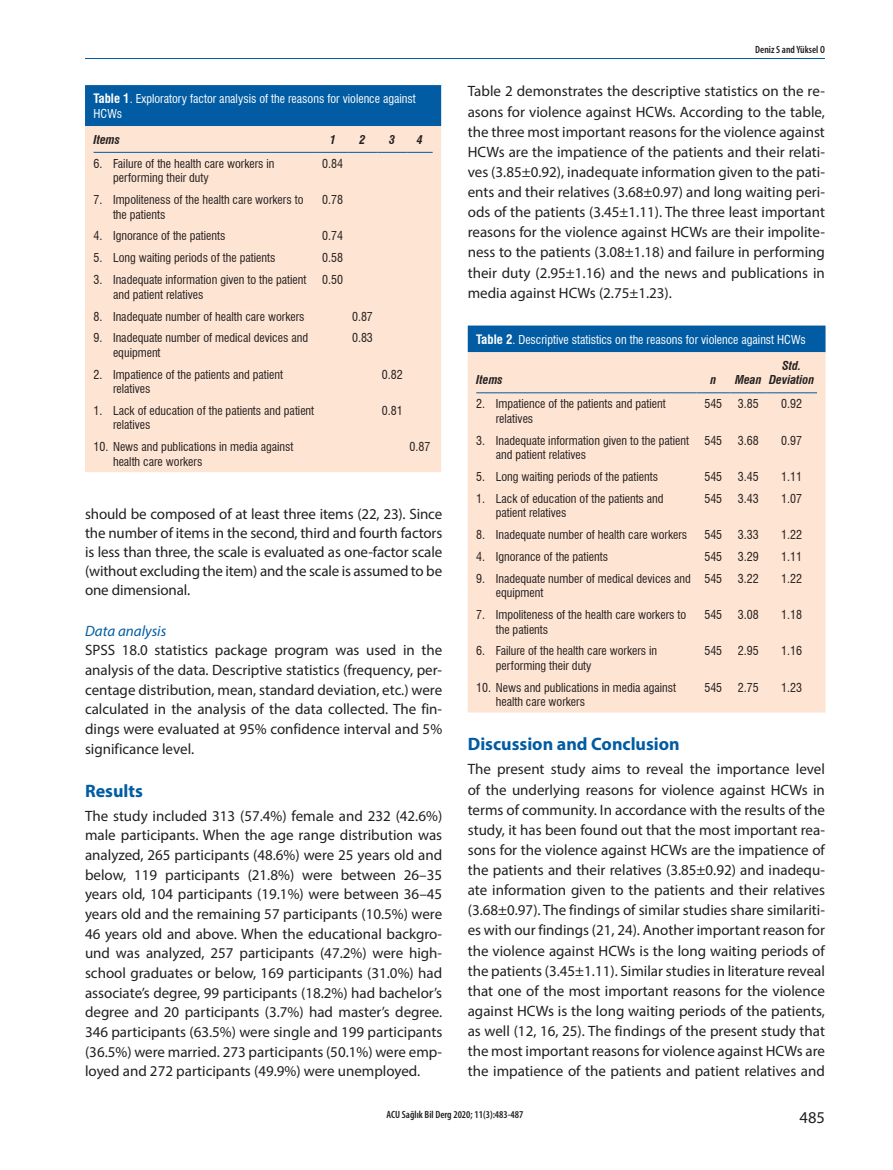
<style>
.page{position:relative;width:893px;height:1170px;background:#fff}
.page>*{position:absolute;margin:0;border:0;box-sizing:border-box;transform-origin:0 0}
.t1{font:700 18px "Myriad Pro";color:#015ca3}
.t2{font:16.5px "Myriad Pro";color:#231f20}
.t3{font:15px/20.1px "Myriad Pro";color:#231f20;text-align:justify}
.t4{font:italic 15px "Myriad Pro";color:#015ca3}
.t5{font:condensed 12px/14.4px "Swiss 721 BT";color:#231f20}
.t6{font:condensed 12px/14.4px "Swiss 721 BT";color:#fff}
.t7{font:italic 700 condensed 12px/14.4px "Swiss 721 BT";color:#231f20;text-align:center}
.t8{font:600 condensed 10.5px "Myriad Pro";color:#231f20}
.s1{font-weight:700;font-size:12.75px}
</style>
<div class="page">
<hr style="left:85px;top:58px;width:740px;height:1px;background:#015ca3">
<div style="left:468px;top:325px;width:357px;height:27px;background:#015ca3"></div>
<div style="left:468px;top:352px;width:357px;height:360px;background:#fee4d2"></div>
<hr style="left:476px;top:392px;width:220px;height:1px;background:#015ca3">
<hr style="left:696px;top:392px;width:34px;height:1px;background:#015ca3">
<hr style="left:730px;top:392px;width:36px;height:1px;background:#015ca3">
<hr style="left:766px;top:392px;width:51px;height:1px;background:#015ca3">
<div style="left:85px;top:85px;width:356px;height:41px;background:#015ca3"></div>
<div style="left:85px;top:126px;width:356px;height:346px;background:#fee4d2"></div>
<hr style="left:94px;top:152px;width:224px;height:1px;background:#015ca3">
<hr style="left:318px;top:152px;width:30px;height:1px;background:#015ca3">
<svg style="left:348px;top:152px;width:29px;height:1px"></svg>
<hr style="left:377px;top:152px;width:30px;height:1px;background:#015ca3">
<svg style="left:407px;top:152px;width:26px;height:1px"></svg>
<p class="t6" style="left:94px;top:92px;width:324px"><span class="s1">Table 1</span>. Exploratory factor analysis of the reasons for violence against<br>HCWs</p>
<p class="t7" style="left:94px;top:132px;width:28px">Items</p>
<p class="t7" style="left:330px;top:132px;width:7px">1</p>
<p class="t7" style="left:359px;top:132px;width:7px">2</p>
<p class="t7" style="left:389px;top:132px;width:7px">3</p>
<p class="t7" style="left:417px;top:132px;width:7px">4</p>
<p class="t5" style="left:113px;top:156px;width:163px;text-indent:-20px">6. Failure of the health care workers in performing their duty</p>
<p class="t5" style="left:322px;top:156px;width:22px">0.84</p>
<p class="t5" style="left:113px;top:192px;width:192px;text-indent:-20px">7. Impoliteness of the health care workers to the patients</p>
<p class="t5" style="left:322px;top:192px;width:22px">0.78</p>
<p class="t5" style="left:94px;top:229px;width:133px">4. Ignorance of the patients</p>
<p class="t5" style="left:322px;top:229px;width:22px">0.74</p>
<p class="t5" style="left:94px;top:251px;width:183px">5. Long waiting periods of the patients</p>
<p class="t5" style="left:322px;top:251px;width:22px">0.58</p>
<p class="t5" style="left:113px;top:272px;width:195px;text-indent:-20px">3. Inadequate information given to the patient and patient relatives</p>
<p class="t5" style="left:322px;top:272px;width:22px">0.50</p>
<p class="t5" style="left:94px;top:309px;width:212px">8. Inadequate number of health care workers</p>
<p class="t5" style="left:352px;top:309px;width:22px">0.87</p>
<p class="t5" style="left:113px;top:331px;width:197px;text-indent:-20px">9. Inadequate number of medical devices and equipment</p>
<p class="t5" style="left:352px;top:331px;width:22px">0.83</p>
<p class="t5" style="left:113px;top:367px;width:172px;text-indent:-20px">2. Impatience of the patients and patient relatives</p>
<p class="t5" style="left:382px;top:367px;width:22px">0.82</p>
<p class="t5" style="left:113px;top:403px;width:203px;text-indent:-20px">1. Lack of education of the patients and patient relatives</p>
<p class="t5" style="left:382px;top:403px;width:22px">0.81</p>
<p class="t5" style="left:113px;top:439px;width:182px;text-indent:-20px">10. News and publications in media against health care workers</p>
<p class="t5" style="left:409px;top:439px;width:22px">0.87</p>
<p class="t3" style="left:85px;top:504px;width:359px;line-height:18.9px">should be composed of at least three items (22, 23). Since the number of items in the second, third and fourth factors is less than three, the scale is evaluated as one-factor scale (without excluding the item) and the scale is assumed to be one dimensional.</p>
<p class="t4" style="left:85px;top:621px;width:83px">Data analysis</p>
<p class="t3" style="left:85px;top:640px;width:359px;line-height:19.6px">SPSS 18.0 statistics package program was used in the analysis of the data. Descriptive statistics (frequency, per&shy;centage distribution, mean, standard deviation, etc.) were calculated in the analysis of the data collected. The fin&shy;dings were evaluated at 95% confidence interval and 5% significance level.</p>
<p class="t1" style="left:85px;top:778px;width:59px">Results</p>
<p class="t3" style="left:85px;top:805px;width:359px;line-height:19.6px">The study included 313 (57.4%) female and 232 (42.6%) male participants. When the age range distribution was analyzed, 265 participants (48.6%) were 25 years old and below, 119 participants (21.8%) were between 26–35 years old, 104 participants (19.1%) were between 36–45 years old and the remaining 57 participants (10.5%) were 46 years old and above. When the educational backgro&shy;und was analyzed, 257 participants (47.2%) were high&shy;school graduates or below, 169 participants (31.0%) had associate’s degree, 99 participants (18.2%) had bachelor’s degree and 20 participants (3.7%) had master’s degree.<br>346 participants (63.5%) were single and 199 participants (36.5%) were married. 273 participants (50.1%) were emp&shy;loyed and 272 participants (49.9%) were unemployed.</p>
<p class="t8" style="left:755px;top:44px;width:71px">Deniz S and Yüksel O</p>
<p class="t3" style="left:468px;top:81px;width:359px">Table 2 demonstrates the descriptive statistics on the re&shy;asons for violence against HCWs. According to the table, the three most important reasons for the violence against HCWs are the impatience of the patients and their relati&shy;ves (3.85±0.92), inadequate information given to the pati&shy;ents and their relatives (3.68±0.97) and long waiting peri&shy;ods of the patients (3.45±1.11). The three least important reasons for the violence against HCWs are their impolite&shy;ness to the patients (3.08±1.18) and failure in performing their duty (2.95±1.16) and the news and publications in media against HCWs (2.75±1.23).</p>
<p class="t6" style="left:476px;top:332px;width:331px"><span class="s1">Table 2</span>. Descriptive statistics on the reasons for violence against HCWs</p>
<p class="t7" style="left:476px;top:373px;width:28px">Items</p>
<p class="t7" style="left:710px;top:373px;width:7px">n</p>
<p class="t7" style="left:735px;top:373px;width:28px">Mean</p>
<p class="t7" style="left:769px;top:358px;width:47px">Std.<br>Deviation</p>
<p class="t5" style="left:496px;top:397px;width:172px;text-indent:-20px">2. Impatience of the patients and patient relatives</p>
<p class="t5" style="left:704px;top:397px;width:19px">545</p>
<p class="t5" style="left:738px;top:397px;width:22px">3.85</p>
<p class="t5" style="left:781px;top:397px;width:22px">0.92</p>
<p class="t5" style="left:496px;top:433px;width:195px;text-indent:-20px">3. Inadequate information given to the patient and patient relatives</p>
<p class="t5" style="left:704px;top:433px;width:19px">545</p>
<p class="t5" style="left:738px;top:433px;width:22px">3.68</p>
<p class="t5" style="left:781px;top:433px;width:22px">0.97</p>
<p class="t5" style="left:476px;top:469px;width:183px">5. Long waiting periods of the patients</p>
<p class="t5" style="left:704px;top:469px;width:19px">545</p>
<p class="t5" style="left:738px;top:469px;width:22px">3.45</p>
<p class="t5" style="left:781px;top:469px;width:22px">1.11</p>
<p class="t5" style="left:496px;top:491px;width:169px;text-indent:-20px">1. Lack of education of the patients and patient relatives</p>
<p class="t5" style="left:704px;top:491px;width:19px">545</p>
<p class="t5" style="left:738px;top:491px;width:22px">3.43</p>
<p class="t5" style="left:781px;top:491px;width:22px">1.07</p>
<p class="t5" style="left:476px;top:527px;width:212px">8. Inadequate number of health care workers</p>
<p class="t5" style="left:704px;top:527px;width:19px">545</p>
<p class="t5" style="left:738px;top:527px;width:22px">3.33</p>
<p class="t5" style="left:781px;top:527px;width:22px">1.22</p>
<p class="t5" style="left:476px;top:549px;width:133px">4. Ignorance of the patients</p>
<p class="t5" style="left:704px;top:549px;width:19px">545</p>
<p class="t5" style="left:738px;top:549px;width:22px">3.29</p>
<p class="t5" style="left:781px;top:549px;width:22px">1.11</p>
<p class="t5" style="left:496px;top:571px;width:197px;text-indent:-20px">9. Inadequate number of medical devices and equipment</p>
<p class="t5" style="left:704px;top:571px;width:19px">545</p>
<p class="t5" style="left:738px;top:571px;width:22px">3.22</p>
<p class="t5" style="left:781px;top:571px;width:22px">1.22</p>
<p class="t5" style="left:496px;top:607px;width:192px;text-indent:-20px">7. Impoliteness of the health care workers to the patients</p>
<p class="t5" style="left:704px;top:607px;width:19px">545</p>
<p class="t5" style="left:738px;top:607px;width:22px">3.08</p>
<p class="t5" style="left:781px;top:607px;width:22px">1.18</p>
<p class="t5" style="left:496px;top:644px;width:163px;text-indent:-20px">6. Failure of the health care workers in performing their duty</p>
<p class="t5" style="left:704px;top:644px;width:19px">545</p>
<p class="t5" style="left:738px;top:644px;width:22px">2.95</p>
<p class="t5" style="left:781px;top:644px;width:22px">1.16</p>
<p class="t5" style="left:496px;top:680px;width:182px;text-indent:-20px">10. News and publications in media against health care workers</p>
<p class="t5" style="left:704px;top:680px;width:19px">545</p>
<p class="t5" style="left:738px;top:680px;width:22px">2.75</p>
<p class="t5" style="left:781px;top:680px;width:22px">1.23</p>
<p class="t1" style="left:468px;top:732px;width:214px">Discussion and Conclusion</p>
<p class="t3" style="left:468px;top:759px;width:359px">The present study aims to reveal the importance level of the underlying reasons for violence against HCWs in terms of community. In accordance with the results of the study, it has been found out that the most important rea&shy;sons for the violence against HCWs are the impatience of the patients and their relatives (3.85±0.92) and inadequ&shy;ate information given to the patients and their relatives (3.68±0.97). The findings of similar studies share similariti&shy;es with our findings (21, 24). Another important reason for the violence against HCWs is the long waiting periods of the patients (3.45±1.11). Similar studies in literature reveal that one of the most important reasons for the violence against HCWs is the long waiting periods of the patients, as well (12, 16, 25). The findings of the present study that the most important reasons for violence against HCWs are the impatience of the patients and patient relatives and</p>
<p class="t8" style="left:386px;top:1108px;width:138px">ACU Sağlık Bil Derg 2020; 11(3):483-487</p>
<p class="t2" style="left:799px;top:1106px;width:27px">485</p>
</div>
